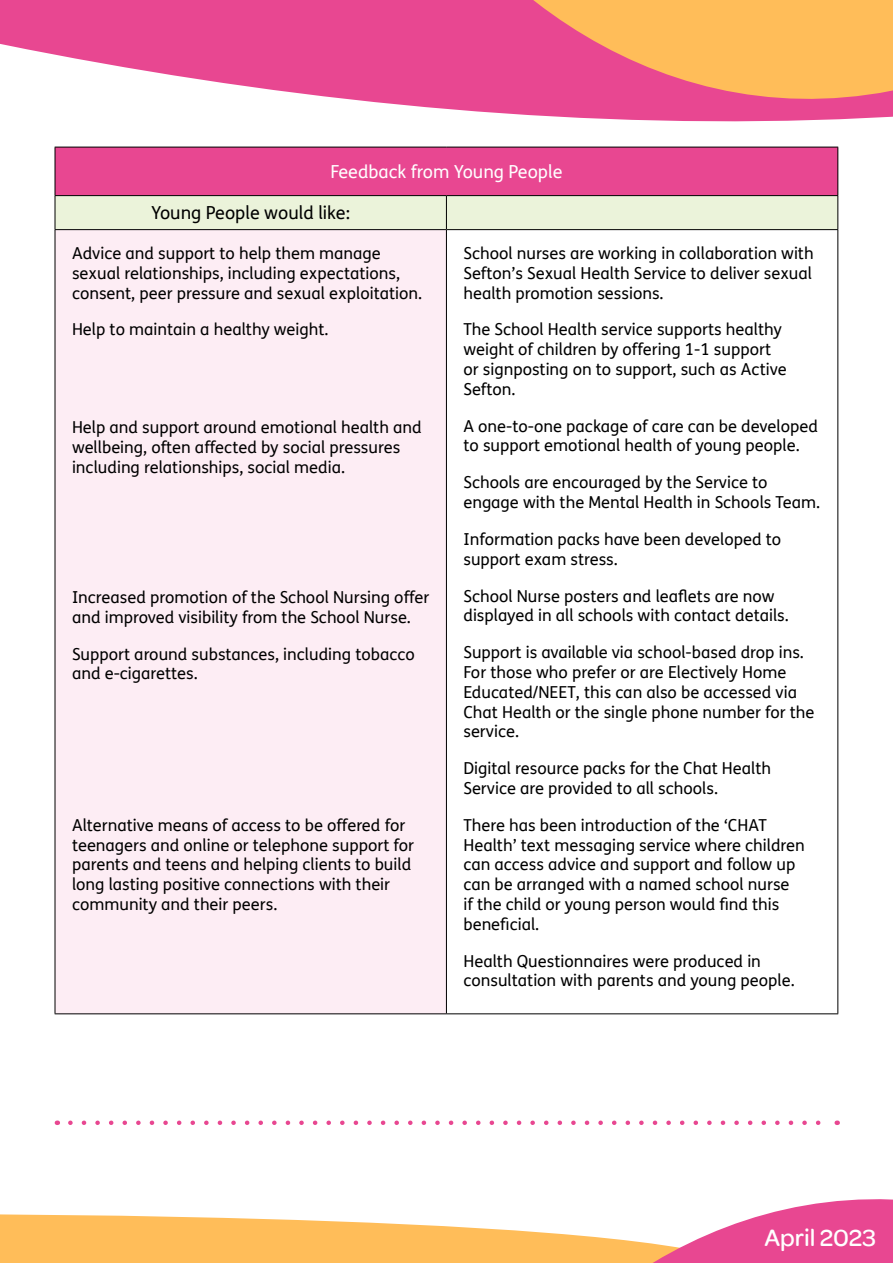
<style>
.page{position:relative;width:893px;height:1263px;background:#fff}
.page>*{position:absolute;margin:0;border:0;box-sizing:border-box;transform-origin:0 0}
.t1{font:500 25.05px "Omneisg";color:#fff}
.Heading_Blue{font:18px "FS Me";color:#fff}
.Heading_Blue-2{font:18px "FS Me";color:#000}
.Heading_Blue-3{font:16.5px/19.8px "FS Me";color:#000}
</style>
<div class="page">
<svg style="left:0;top:1214px;width:469px;height:49px;background:#ffc36a"></svg>
<svg style="left:0;top:0;width:839px;height:439px"></svg>
<svg style="left:400px;top:0;width:493px;height:178px"></svg>
<svg style="left:469px;top:1120px;width:424px;height:143px"></svg>
<div style="left:55px;top:147px;width:783px;height:49px;background:#e84791"></div>
<div style="left:56px;top:196px;width:781px;height:33px;background:#ebf3da"></div>
<div style="left:55px;top:230px;width:391px;height:784px;background:#fdedf4"></div>
<hr style="left:55px;top:147px;width:391px;height:1px;background:#000">
<hr style="left:55px;top:147px;width:1px;height:48px;background:#000">
<hr style="left:446px;top:147px;width:392px;height:1px;background:#000">
<hr style="left:837px;top:147px;width:1px;height:48px;background:#000">
<hr style="left:55px;top:195px;width:391px;height:1px;background:#000">
<hr style="left:55px;top:196px;width:1px;height:33px;background:#000">
<hr style="left:446px;top:195px;width:392px;height:1px;background:#000">
<hr style="left:446px;top:196px;width:1px;height:33px;background:#000">
<hr style="left:837px;top:196px;width:1px;height:33px;background:#000">
<hr style="left:55px;top:229px;width:391px;height:1px;background:#000">
<hr style="left:55px;top:230px;width:1px;height:783px;background:#000">
<hr style="left:446px;top:229px;width:392px;height:1px;background:#000">
<hr style="left:446px;top:230px;width:1px;height:783px;background:#000">
<hr style="left:837px;top:230px;width:1px;height:783px;background:#000">
<hr style="left:55px;top:1013px;width:391px;height:1px;background:#000">
<hr style="left:446px;top:1013px;width:392px;height:1px;background:#000">
<svg style="left:70px;top:1120px;width:760px;height:5px"></svg>
<p class="Heading_Blue" style="left:330px;top:159px;width:234px">Feedback from Young People</p>
<p class="Heading_Blue-2" style="left:151px;top:201px;width:200px">Young People would like:</p>
<p class="Heading_Blue-3" style="left:72px;top:243px;width:352px">Advice and support to help them manage sexual relationships, including expectations, consent, peer pressure and sexual exploitation.</p>
<p class="Heading_Blue-3" style="left:72px;top:319px;width:258px">Help to maintain a healthy weight.</p>
<p class="Heading_Blue-3" style="left:463px;top:243px;width:352px;text-align:justify">School nurses are working in collaboration with Sefton’s Sexual Health Service to deliver sexual health promotion sessions.</p>
<p class="Heading_Blue-3" style="left:463px;top:319px;width:325px">The School Health service supports healthy weight of children by offering 1-1 support or signposting on to support, such as Active Sefton.</p>
<p class="Heading_Blue-3" style="left:463px;top:416px;width:356px">A one-to-one package of care can be developed to support emotional health of young people.</p>
<p class="Heading_Blue-3" style="left:463px;top:472px;width:358px">Schools are encouraged by the Service to engage with the Mental Health in Schools Team.</p>
<p class="Heading_Blue-3" style="left:463px;top:529px;width:319px">Information packs have been developed to support exam stress.</p>
<p class="Heading_Blue-3" style="left:463px;top:585px;width:327px">School Nurse posters and leaflets are now displayed in all schools with contact details.</p>
<p class="Heading_Blue-3" style="left:463px;top:642px;width:353px">Support is available via school-based drop ins.<br>For those who prefer or are Electively Home Educated/NEET, this can also be accessed via Chat Health or the single phone number for the service.</p>
<p class="Heading_Blue-3" style="left:463px;top:758px;width:309px">Digital resource packs for the Chat Health<br>Service are provided to all schools.</p>
<p class="Heading_Blue-3" style="left:463px;top:815px;width:343px">There has been introduction of the ‘CHAT Health’ text messaging service where children can access advice and support and follow up can be arranged with a named school nurse<br>if the child or young person would find this beneficial.</p>
<p class="Heading_Blue-3" style="left:463px;top:950px;width:333px">Health Questionnaires were produced in consultation with parents and young people.</p>
<p class="Heading_Blue-3" style="left:72px;top:417px;width:351px">Help and support around emotional health and wellbeing, often affected by social pressures including relationships, social media.</p>
<p class="Heading_Blue-3" style="left:72px;top:587px;width:359px">Increased promotion of the School Nursing offer and improved visibility from the School Nurse.</p>
<p class="Heading_Blue-3" style="left:72px;top:643px;width:344px">Support around substances, including tobacco and e-cigarettes.</p>
<p class="Heading_Blue-3" style="left:72px;top:815px;width:344px">Alternative means of access to be offered for teenagers and online or telephone support for parents and teens and helping clients to build long lasting positive connections with their community and their peers.</p>
<h1 class="t1" style="left:764px;top:1223px;width:113px">April 2023</h1>
</div>
